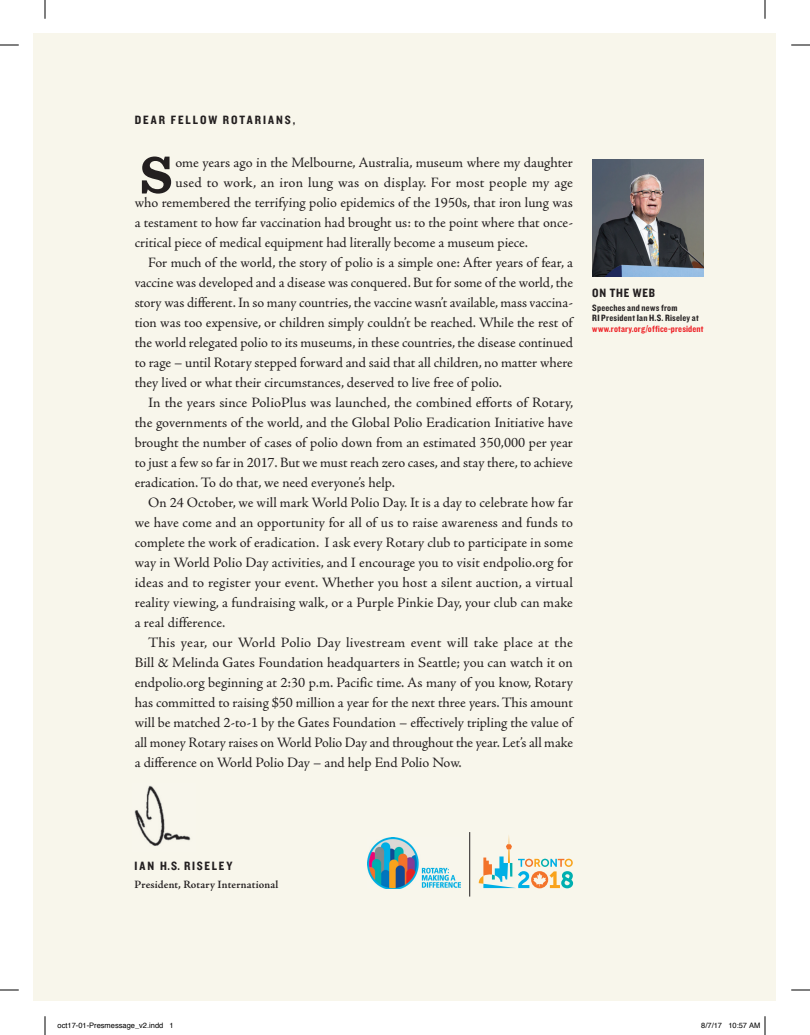
<style>
.page{position:relative;width:810px;height:1035px;background:#fff}
.page>*{position:absolute;margin:0;border:0;box-sizing:border-box;transform-origin:0 0}
.t1{font:700 53.75px "Sentinel";color:#231f20}
.t2{font:14.38px "Adobe Jenson Pro";color:#231f20}
.t3{font:14.38px "Adobe Jenson Pro";letter-spacing:.02em;color:#231f20}
.t4{font:12.5px "Knockout HTF50 Welterweight";letter-spacing:.15em;color:#231f20}
.t5{font:600 11.25px "Adobe Jenson Pro";letter-spacing:.01em;color:#231f20}
.t6{font:9.5px/10.6px "Knockout HTF50 Welterweight";letter-spacing:.02em;color:#231f20}
.t7{font:9.5px "Knockout HTF50 Welterweight";letter-spacing:.015em;color:#ee1d23}
.t8{font:7.5px "Helvetica";color:#000}
</style>
<div class="page">
<div style="left:34px;top:34px;width:742px;height:967px;background:#f8f6eb"></div>
<img style="left:134px;top:785px;width:57px;height:61px">
<hr style="left:469px;top:832px;width:1px;height:65px;background:#231f20">
<svg style="left:479px;top:835px;width:94px;height:53px"></svg>
<img style="left:368px;top:838px;width:93px;height:51px">
<img style="left:592px;top:159px;width:111px;height:118px">
<svg style="left:0;top:44px;width:19px;height:2px"></svg>
<svg style="left:791px;top:44px;width:19px;height:2px"></svg>
<svg style="left:0;top:989px;width:19px;height:2px"></svg>
<svg style="left:791px;top:989px;width:19px;height:2px"></svg>
<svg style="left:44px;top:0;width:2px;height:19px"></svg>
<svg style="left:44px;top:1016px;width:2px;height:19px"></svg>
<svg style="left:764px;top:0;width:2px;height:19px"></svg>
<svg style="left:764px;top:1016px;width:2px;height:19px"></svg>
<p class="t4" style="left:135px;top:113px;width:162px">DEAR FELLOW ROTARIANS,</p>
<h1 class="t1" style="left:139px;top:132px;width:35px">S</h1>
<p class="t2" style="left:175px;top:155px;width:399px">ome years ago in the Melbourne, Australia, museum where my daughter</p>
<p class="t2" style="left:175px;top:175px;width:399px">used to work, an iron lung was on display. For most people my age</p>
<p class="t2" style="left:135px;top:195px;width:440px">who remembered the terrifying polio epidemics of the 1950s, that iron lung was</p>
<p class="t2" style="left:135px;top:215px;width:440px">a testament to how far vaccination had brought us: to the point where that once-</p>
<p class="t2" style="left:135px;top:235px;width:395px">critical piece of medical equipment had literally become a museum piece.</p>
<p class="t2" style="left:148px;top:255px;width:426px">For much of the world, the story of polio is a simple one: After years of fear, a</p>
<p class="t2" style="left:135px;top:275px;width:440px">vaccine was developed and a disease was conquered. But for some of the world, the</p>
<p class="t2" style="left:135px;top:295px;width:440px">story was different. In so many countries, the vaccine wasn’t available, mass vaccina-</p>
<p class="t2" style="left:135px;top:315px;width:439px">tion was too expensive, or children simply couldn’t be reached. While the rest of</p>
<p class="t2" style="left:135px;top:335px;width:440px">the world relegated polio to its museums, in these countries, the disease continued</p>
<p class="t2" style="left:135px;top:355px;width:440px">to rage – until Rotary stepped forward and said that all children, no matter where</p>
<p class="t2" style="left:135px;top:375px;width:369px">they lived or what their circumstances, deserved to live free of polio.</p>
<p class="t2" style="left:148px;top:395px;width:427px">In the years since PolioPlus was launched, the combined efforts of Rotary,</p>
<p class="t2" style="left:135px;top:415px;width:440px">the governments of the world, and the Global Polio Eradication Initiative have</p>
<p class="t2" style="left:135px;top:435px;width:440px">brought the number of cases of polio down from an estimated 350,000 per year</p>
<p class="t2" style="left:135px;top:455px;width:440px">to just a few so far in 2017. But we must reach zero cases, and stay there, to achieve</p>
<p class="t2" style="left:135px;top:475px;width:262px">eradication. To do that, we need everyone’s help.</p>
<p class="t2" style="left:148px;top:495px;width:426px">On 24 October, we will mark World Polio Day. It is a day to celebrate how far</p>
<p class="t2" style="left:135px;top:515px;width:440px">we have come and an opportunity for all of us to raise awareness and funds to</p>
<p class="t2" style="left:135px;top:535px;width:440px">complete the work of eradication. I ask every Rotary club to participate in some</p>
<p class="t2" style="left:135px;top:555px;width:440px">way in World Polio Day activities, and I encourage you to visit endpolio.org for</p>
<p class="t2" style="left:135px;top:575px;width:440px">ideas and to register your event. Whether you host a silent auction, a virtual</p>
<p class="t2" style="left:135px;top:595px;width:440px">reality viewing, a fundraising walk, or a Purple Pinkie Day, your club can make</p>
<p class="t2" style="left:135px;top:615px;width:92px">a real difference.</p>
<p class="t3" style="left:148px;top:635px;width:426px">This year, our World Polio Day livestream event will take place at the</p>
<p class="t2" style="left:135px;top:655px;width:440px">Bill &amp; Melinda Gates Foundation headquarters in Seattle; you can watch it on</p>
<p class="t2" style="left:135px;top:675px;width:440px">endpolio.org beginning at 2:30 p.m. Pacific time. As many of you know, Rotary</p>
<p class="t2" style="left:135px;top:695px;width:440px">has committed to raising $50 million a year for the next three years. This amount</p>
<p class="t2" style="left:135px;top:715px;width:439px">will be matched 2-to-1 by the Gates Foundation – effectively tripling the value of</p>
<p class="t2" style="left:135px;top:735px;width:440px">all money Rotary raises on World Polio Day and throughout the year. Let’s all make</p>
<p class="t2" style="left:135px;top:755px;width:329px">a difference on World Polio Day – and help End Polio Now.</p>
<p class="t4" style="left:592px;top:286px;width:64px">ON THE WEB</p>
<p class="t6" style="left:592px;top:303px;width:108px">Speeches and news from<br>RI President Ian H.S. Riseley at</p>
<p class="t7" style="left:592px;top:324px;width:113px">www.rotary.org/office-president</p>
<p class="t4" style="left:135px;top:860px;width:100px">IAN H.S. RISELEY</p>
<p class="t5" style="left:135px;top:878px;width:145px">President, Rotary International</p>
<p class="t8" style="left:58px;top:1019px;width:118px">oct17-01-Presmessage_v2.indd 1</p>
<p class="t8" style="left:701px;top:1019px;width:61px">8/7/17 10:57 AM</p>
</div>
